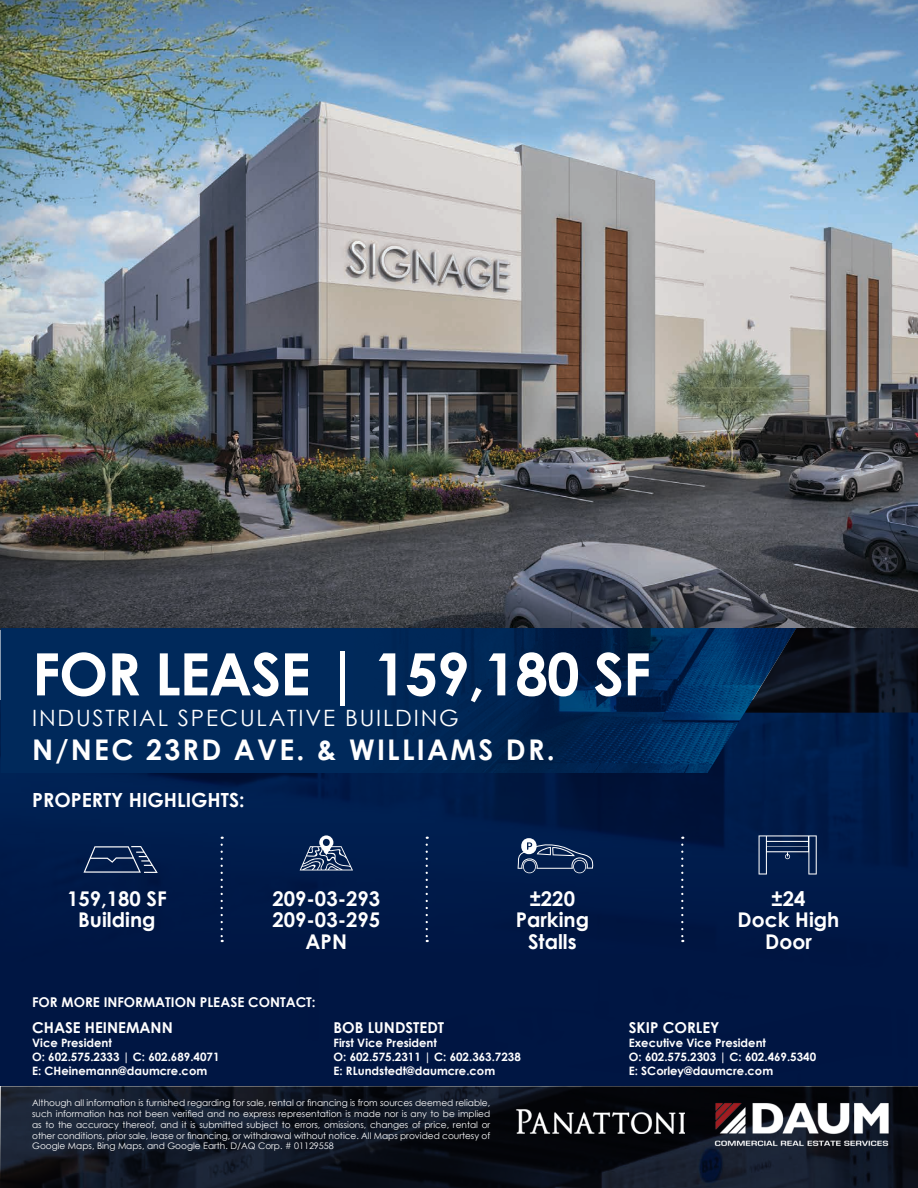
<style>
.page{position:relative;width:918px;height:1188px;background:#fff}
.page>*{position:absolute;margin:0;border:0;box-sizing:border-box;transform-origin:0 0}
.t1{font:700 58.5px "Century Gothic";letter-spacing:-.02em;color:#fff}
.t2{font:700 28.5px "Century Gothic";letter-spacing:.08em;color:#fff}
.t3{font:22.5px "Century Gothic";letter-spacing:.08em;color:#fff}
.t4{font:700 20.25px/21.6px "Century Gothic";color:#fff;text-align:center}
.t5{font:700 19.5px "Century Gothic";color:#fff}
.t6{font:700 15px "Century Gothic";color:#fff}
.t7{font:700 13.5px "Century Gothic";color:#fff}
.t8{font:700 11.55px/13.8px "Century Gothic";color:#fff}
.t9{font:9px/10.8px "Century Gothic";color:#fff;text-align:justify}
</style>
<div class="page">
<img style="left:0;top:0;width:918px;height:629px">
<img style="left:0;top:1086px;width:918px;height:102px">
<div style="left:0;top:701px;width:918px;height:385px;background:#001643"></div>
<img style="left:1px;top:628px;width:795px;height:145px">
<img style="left:714px;top:1099px;width:178px;height:51px">
<img style="left:514px;top:1107px;width:170px;height:26px">
<img style="left:745px;top:628px;width:173px;height:85px">
<svg style="left:300px;top:835px;width:53px;height:35px"></svg>
<svg style="left:221px;top:845px;width:2px;height:97px"></svg>
<svg style="left:426px;top:845px;width:2px;height:97px"></svg>
<svg style="left:681px;top:845px;width:2px;height:97px"></svg>
<svg style="left:759px;top:835px;width:58px;height:40px"></svg>
<svg style="left:518px;top:838px;width:76px;height:35px"></svg>
<svg style="left:83px;top:846px;width:75px;height:27px"></svg>
<h1 class="t1" style="left:32px;top:630px;width:620px">FOR LEASE | 159,180 SF</h1>
<h3 class="t3" style="left:32px;top:702px;width:428px">INDUSTRIAL SPECULATIVE BUILDING</h3>
<h2 class="t2" style="left:32px;top:728px;width:524px">N/NEC 23RD AVE. &amp; WILLIAMS DR.</h2>
<h3 class="t5" style="left:32px;top:785px;width:214px">PROPERTY HIGHLIGHTS:</h3>
<h3 class="t4" style="left:67px;top:887px;width:101px">159,180 SF<br>Building</h3>
<h3 class="t4" style="left:272px;top:887px;width:109px">209-03-293<br>209-03-295<br>APN</h3>
<h3 class="t4" style="left:738px;top:887px;width:103px">±24<br>Dock High<br>Door</h3>
<h3 class="t4" style="left:516px;top:887px;width:75px">±220<br>Parking<br>Stalls</h3>
<h3 class="t7" style="left:32px;top:991px;width:285px">FOR MORE INFORMATION PLEASE CONTACT:</h3>
<h3 class="t6" style="left:32px;top:1016px;width:142px">CHASE HEINEMANN</h3>
<p class="t8" style="left:32px;top:1035px;width:189px">Vice President<br>O: 602.575.2333 | C: 602.689.4071<br>E: CHeinemann@daumcre.com</p>
<h3 class="t6" style="left:334px;top:1016px;width:112px">BOB LUNDSTEDT</h3>
<p class="t8" style="left:334px;top:1035px;width:189px">First Vice President<br>O: 602.575.2311 | C: 602.363.7238<br>E: RLundstedt@daumcre.com</p>
<p class="t9" style="left:32px;top:1097px;width:460px">Although all information is furnished regarding for sale, rental or financing is from sources deemed reliable, such information has not been verified and no express representation is made nor is any to be implied as to the accuracy thereof, and it is submitted subject to errors, omissions, changes of price, rental or other conditions, prior sale, lease or financing, or withdrawal without notice. All Maps provided courtesy of Google Maps, Bing Maps, and Google Earth. D/AQ Corp. # 01129558</p>
<h3 class="t6" style="left:629px;top:1016px;width:92px">SKIP CORLEY</h3>
<p class="t8" style="left:629px;top:1035px;width:189px">Executive Vice President<br>O: 602.575.2303 | C: 602.469.5340<br>E: SCorley@daumcre.com</p>
</div>
